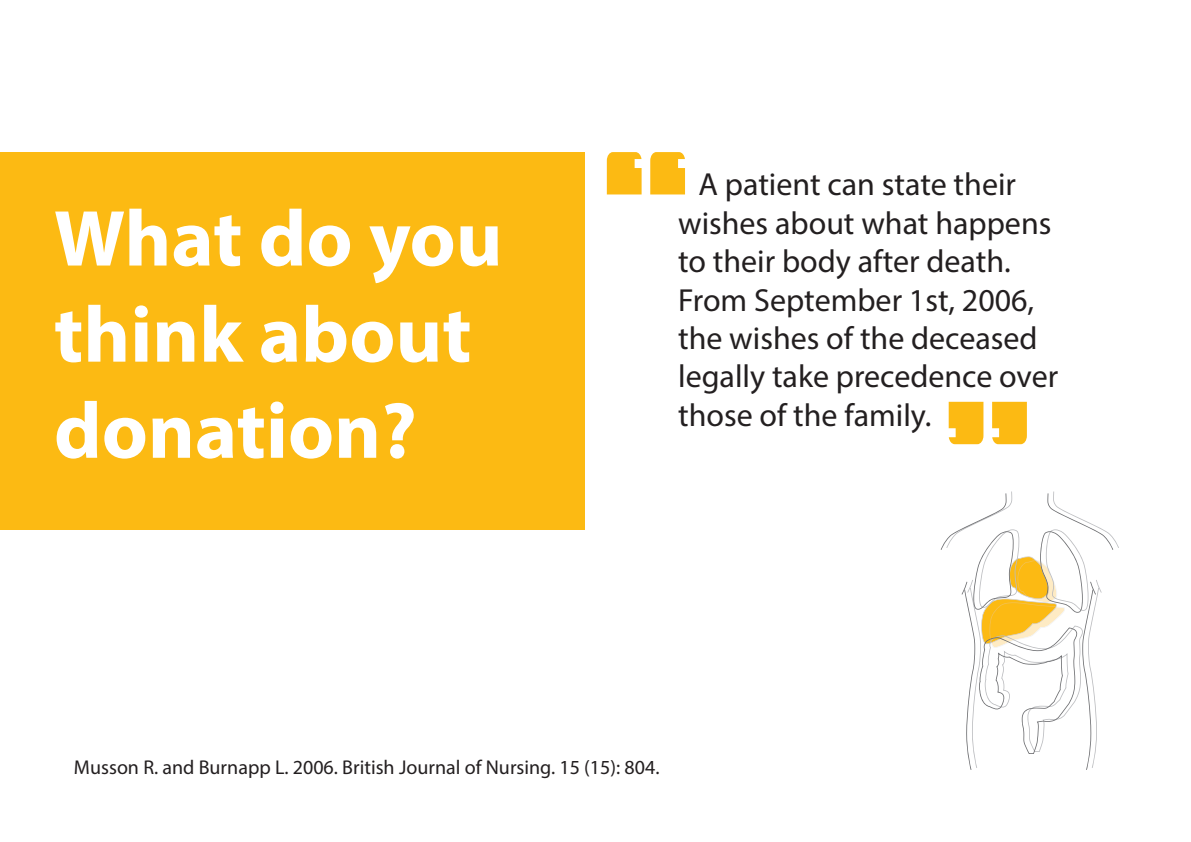
<style>
.page{position:relative;width:1191px;height:842px;background:#fff}
.page>*{position:absolute;margin:0;border:0;box-sizing:border-box;transform-origin:0 0}
.t1{font:700 80px/96.2px "Myriad Pro";color:#fff}
.t2{font:32px/38.4px "Myriad Pro";color:#231f20}
.t3{font:20px "Myriad Pro";color:#231f20}
</style>
<div class="page">
<svg style="left:607px;top:152px;width:34px;height:42px"></svg>
<svg style="left:650px;top:152px;width:35px;height:42px"></svg>
<svg style="left:992px;top:402px;width:35px;height:42px"></svg>
<svg style="left:948px;top:402px;width:35px;height:42px"></svg>
<div style="left:0;top:152px;width:584px;height:378px;background:#fcba13"></div>
<svg style="left:940px;top:491px;width:179px;height:279px"></svg>
<h1 class="t1" style="left:54px;top:188px;width:450px">What do you think about donation?</h1>
<p class="t2" style="left:678px;top:165px;width:381px;text-indent:20px">A patient can state their wishes about what happens to their body after death.<br>From September 1st, 2006, the wishes of the deceased legally take precedence over those of the family.</p>
<p class="t3" style="left:74px;top:755px;width:587px">Musson R. and Burnapp L. 2006. British Journal of Nursing. 15 (15): 804.</p>
</div>
